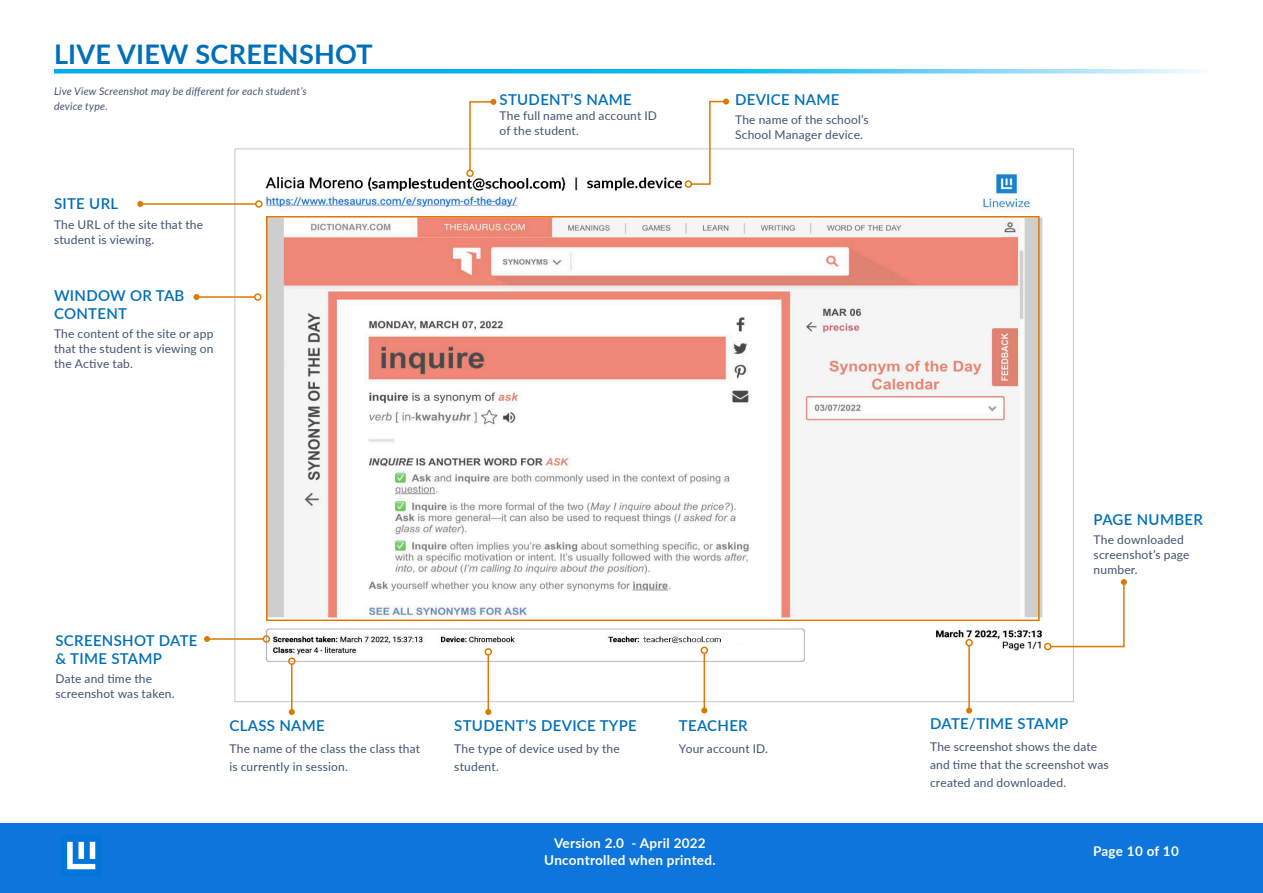
<style>
.page{position:relative;width:1263px;height:893px;background:#fff}
.page>*{position:absolute;margin:0;border:0;box-sizing:border-box;transform-origin:0 0}
.t1{font:700 27px "Lato";letter-spacing:.01em;color:#006fba}
.Box_Title_2{font:600 15px/18px "Lato";letter-spacing:.02em;color:#006fba}
.t2{font:700 13.5px/16.2px "Lato";letter-spacing:.02em;color:#fff;text-align:center}
.Paragraph_1_-_Descri{font:12px/15px "Lato";letter-spacing:.015em;color:#42526e}
.Box_Title_2-2{font:12px/15px "Lato";letter-spacing:.015em;color:#42526e}
.Paragraph_Style_2{font:italic 10.5px/15px "Lato";letter-spacing:.015em;color:#42526e}
</style>
<div class="page">
<div style="left:0;top:824px;width:1263px;height:69px;background:#0d75db"></div>
<img style="left:62px;top:835px;width:40px;height:41px">
<img style="left:254px;top:170px;width:797px;height:530px">
<hr style="left:140px;top:203px;width:116px;height:2px;background:#db7901">
<div style="left:255px;top:200px;width:8px;height:8px;border:2px solid #db7901;border-radius:50%"></div>
<svg style="left:137px;top:201px;width:6px;height:6px"></svg>
<hr style="left:207px;top:638px;width:56px;height:2px;background:#db7901">
<svg style="left:204px;top:636px;width:6px;height:6px"></svg>
<div style="left:263px;top:635px;width:7px;height:8px;border:2px solid #db7901;border-radius:50%"></div>
<hr style="left:291px;top:664px;width:1px;height:48px;background:#db7901">
<svg style="left:289px;top:709px;width:6px;height:6px"></svg>
<div style="left:288px;top:657px;width:8px;height:8px;border:2px solid #db7901;border-radius:50%"></div>
<hr style="left:488px;top:655px;width:1px;height:57px;background:#db7901">
<svg style="left:485px;top:709px;width:6px;height:6px"></svg>
<div style="left:484px;top:648px;width:8px;height:8px;border:2px solid #db7901;border-radius:50%"></div>
<hr style="left:704px;top:653px;width:1px;height:57px;background:#db7901">
<svg style="left:701px;top:707px;width:6px;height:6px"></svg>
<div style="left:700px;top:647px;width:8px;height:7px;border:2px solid #db7901;border-radius:50%"></div>
<hr style="left:968px;top:646px;width:2px;height:64px;background:#db7901">
<svg style="left:966px;top:707px;width:6px;height:6px"></svg>
<div style="left:965px;top:639px;width:8px;height:7px;border:2px solid #db7901;border-radius:50%"></div>
<div style="left:266px;top:216px;width:774px;height:405px;border:2px solid #db7901"></div>
<hr style="left:196px;top:296px;width:59px;height:2px;background:#db7901">
<svg style="left:193px;top:294px;width:6px;height:6px"></svg>
<div style="left:254px;top:293px;width:7px;height:8px;border:2px solid #db7901;border-radius:50%"></div>
<svg style="left:468px;top:99px;width:28px;height:73px"></svg>
<div style="left:466px;top:170px;width:8px;height:7px;border:2px solid #db7901;border-radius:50%"></div>
<svg style="left:690px;top:99px;width:39px;height:87px"></svg>
<div style="left:685px;top:180px;width:7px;height:8px;border:2px solid #db7901;border-radius:50%"></div>
<svg style="left:54px;top:69px;width:1145px;height:5px;background:#46c7f3"></svg>
<div style="left:1044px;top:643px;width:7px;height:7px;border:2px solid #db7901;border-radius:50%"></div>
<svg style="left:1049px;top:579px;width:78px;height:69px"></svg>
<p class="t1" style="left:54px;top:35px;width:320px">LIVE VIEW SCREENSHOT</p>
<p class="Paragraph_Style_2" style="left:54px;top:83px;width:254px">Live View Screenshot may be different for each student’s device type.</p>
<p class="Box_Title_2" style="left:54px;top:194px;width:66px">SITE URL</p>
<p class="Paragraph_1_-_Descri" style="left:54px;top:216px;width:151px">The URL of the site that the student is viewing.</p>
<p class="Box_Title_2" style="left:54px;top:286px;width:132px">WINDOW OR TAB<br>CONTENT</p>
<p class="Paragraph_1_-_Descri" style="left:54px;top:326px;width:161px;text-align:justify">The content of the site or app that the student is viewing on the Active tab.</p>
<p class="Box_Title_2" style="left:500px;top:90px;width:134px">STUDENT’S NAME</p>
<p class="Box_Title_2-2" style="left:500px;top:107px;width:159px">The full name and account ID of the student.</p>
<p class="Box_Title_2" style="left:735px;top:90px;width:106px">DEVICE NAME</p>
<p class="Paragraph_1_-_Descri" style="left:735px;top:112px;width:135px">The name of the school’s<br>School Manager device.</p>
<p class="Box_Title_2" style="left:56px;top:630px;width:144px">SCREENSHOT DATE &amp; TIME STAMP</p>
<p class="Paragraph_1_-_Descri" style="left:56px;top:670px;width:121px">Date and time the screenshot was taken.</p>
<p class="Box_Title_2" style="left:230px;top:715px;width:97px">CLASS NAME</p>
<p class="Paragraph_1_-_Descri" style="left:230px;top:739px;width:192px;line-height:18px">The name of the class the class that is currently in session.</p>
<p class="Box_Title_2" style="left:454px;top:715px;width:184px">STUDENT’S DEVICE TYPE</p>
<p class="Paragraph_1_-_Descri" style="left:454px;top:739px;width:167px;line-height:18px">The type of device used by the student.</p>
<p class="Box_Title_2" style="left:679px;top:715px;width:70px">TEACHER</p>
<p class="Paragraph_1_-_Descri" style="left:679px;top:740px;width:91px">Your account ID.</p>
<p class="Box_Title_2" style="left:1094px;top:510px;width:111px">PAGE NUMBER</p>
<p class="Paragraph_1_-_Descri" style="left:1094px;top:532px;width:97px">The downloaded screenshot’s page number.</p>
<p class="Box_Title_2" style="left:930px;top:714px;width:140px">DATE/TIME STAMP</p>
<p class="Paragraph_1_-_Descri" style="left:930px;top:737px;width:180px;line-height:18px">The screenshot shows the date and time that the screenshot was created and downloaded.</p>
<p class="t2" style="left:544px;top:835px;width:173px">Version 2.0 - April 2022<br>Uncontrolled when printed.</p>
<p class="t2" style="left:1093px;top:842px;width:87px">Page 10 of 10</p>
</div>
